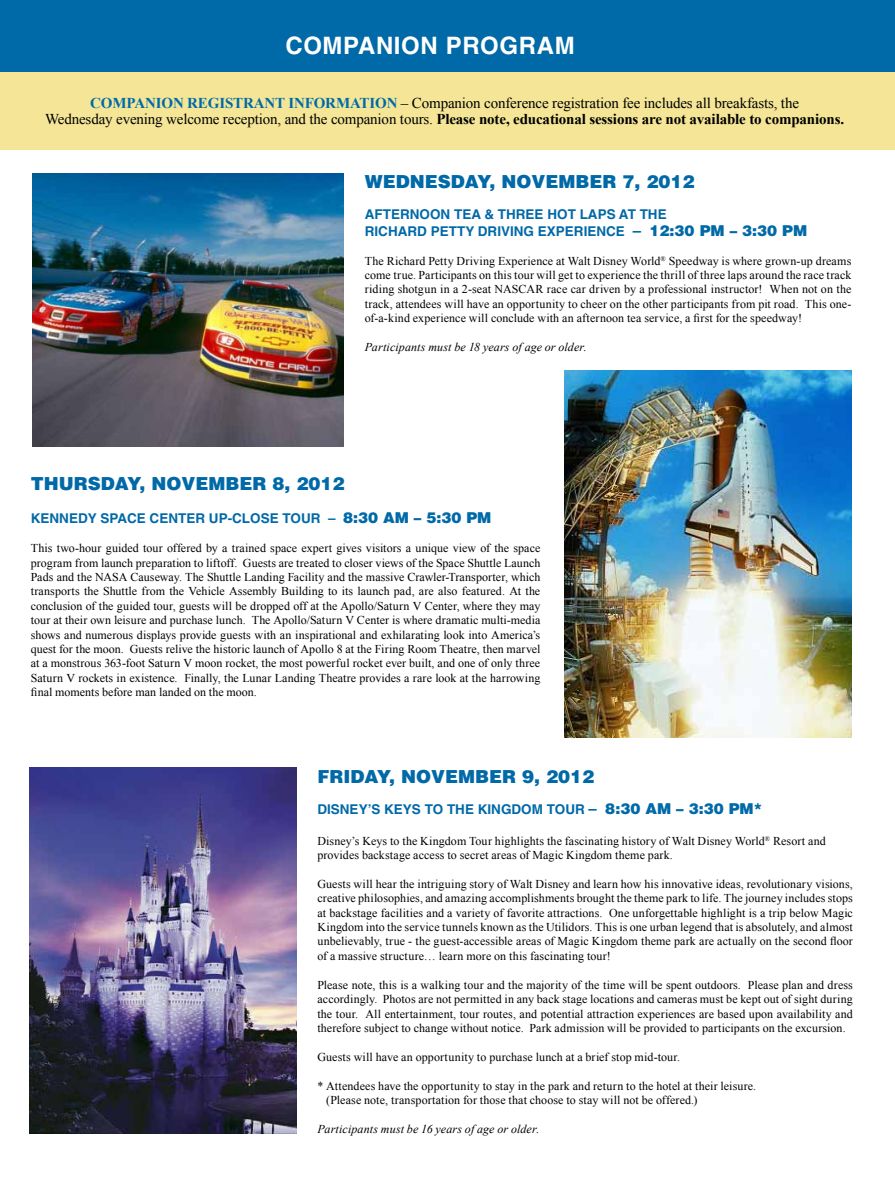
<style>
.page{position:relative;width:895px;height:1187px;background:#fff}
.page>*{position:absolute;margin:0;border:0;box-sizing:border-box;transform-origin:0 0}
.t1{font:700 24px "Helvetica";letter-spacing:.025em;color:#fff}
.t2{font:900 18px "Helvetica";color:#0069a8}
.t3{font:15px/16.5px "Times New Roman";letter-spacing:-.01em;color:#000}
.t4{font:900 15px "Helvetica";color:#0069a8}
.t5{font:700 15px "Times New Roman";letter-spacing:-.01em;color:#0069a8}
.t6{font:700 13.5px "Helvetica";color:#0069a8}
.t7{font:12px/14.4px "Times New Roman";letter-spacing:.005em;color:#000;text-align:justify}
.t8{font:italic 12px "Times New Roman";letter-spacing:.01em;color:#000}
.s1{font-weight:700;color:#0069a8}
.s2{font-weight:700}
.s3{font-weight:700;font-size:13.5px}
</style>
<div class="page">
<div style="left:0;top:0;width:894px;height:72px;background:#0069a8"></div>
<div style="left:0;top:72px;width:894px;height:78px;background:#f4e696"></div>
<img style="left:32px;top:174px;width:311px;height:272px">
<img style="left:564px;top:371px;width:287px;height:367px">
<img style="left:30px;top:767px;width:266px;height:366px">
<h1 class="t1" style="left:285px;top:31px;width:287px">COMPANION PROGRAM</h1>
<p class="t3" style="left:45px;top:94px;width:800px;text-indent:314px"><span class="s1">tion</span> – Companion conference registration fee includes all breakfasts, the<br>Wednesday evening welcome reception, and the companion tours. <span class="s2">Please note, educational sessions are not available to companions.</span></p>
<p class="t5" style="left:90px;top:94px;width:118px">Companion Regis</p>
<p class="t5" style="left:233px;top:94px;width:22px">tran</p>
<p class="t5" style="left:275px;top:94px;width:63px">t Informa</p>
<h2 class="t2" style="left:365px;top:170px;width:33px">WEDNE</h2>
<h2 class="t2" style="left:438px;top:170px;width:258px">SDAY, NOVEMBER 7, 2012</h2>
<p class="t6" style="left:365px;top:206px;width:20px">AFTERN</p>
<p class="t6" style="left:419px;top:206px;width:89px">OON TEA &amp; THREE</p>
<p class="t6" style="left:547px;top:206px;width:102px">HOT LAPS AT THE</p>
<p class="t6" style="left:365px;top:223px;width:85px">RICHARD PETTY</p>
<p class="t6" style="left:478px;top:223px;width:120px">DRIVING EXPERIENCE</p>
<p class="t4" style="left:632px;top:221px;width:174px"><span class="s2">–</span> 12:30 PM – 3:30 PM</p>
<p class="t7" style="left:365px;top:253px;width:488px">The Richard Petty Driving Experience at Walt Disney World<sup>®</sup> Speedway is where grown-up dreams come true. Participants on this tour will get to experience the thrill of three laps around the race track riding shotgun in a 2-seat NASCAR race car driven by a professional instructor! When not on the track, attendees will have an opportunity to cheer on the other participants from pit road. This one&shy;of-a-kind experience will conclude with an afternoon tea service, a first for the speedway!</p>
<p class="t8" style="left:365px;top:340px;width:224px">Participants must be 18 years of age or older.</p>
<h2 class="t2" style="left:31px;top:472px;width:315px">THURSDAY, NOVEMBER 8, 2012</h2>
<p class="t6" style="left:31px;top:510px;width:20px">KENNE</p>
<p class="t6" style="left:78px;top:510px;width:82px">DY SPACE CENTER</p>
<p class="t6" style="left:209px;top:510px;width:102px">UP-CLOSE TOUR</p>
<p class="t4" style="left:328px;top:508px;width:163px"><span class="s3">–</span> 8:30 AM – 5:30 PM</p>
<p class="t7" style="left:31px;top:541px;width:511px">This two-hour guided tour offered by a trained space expert gives visitors a unique view of the space program from launch preparation to liftoff. Guests are treated to closer views of the Space Shuttle Launch Pads and the NASA Causeway. The Shuttle Landing Facility and the massive Crawler-Transporter, which transports the Shuttle from the Vehicle Assembly Building to its launch pad, are also featured. At the conclusion of the guided tour, guests will be dropped off at the Apollo/Saturn V Center, where they may tour at their own leisure and purchase lunch. The Apollo/Saturn V Center is where dramatic multi-media shows and numerous displays provide guests with an inspirational and exhilarating look into America’s quest for the moon. Guests relive the historic launch of Apollo 8 at the Firing Room Theatre, then marvel at a monstrous 363-foot Saturn V moon rocket, the most powerful rocket ever built, and one of only three Saturn V rockets in existence. Finally, the Lunar Landing Theatre provides a rare look at the harrowing final moments before man landed on the moon.</p>
<h2 class="t2" style="left:317px;top:765px;width:278px">FRIDAY, NOVEMBER 9, 2012</h2>
<p class="t6" style="left:317px;top:801px;width:24px">DISNEY</p>
<p class="t6" style="left:367px;top:801px;width:36px">’S KEYS</p>
<p class="t6" style="left:424px;top:801px;width:32px">TO THE</p>
<p class="t4" style="left:477px;top:799px;width:286px"><span class="s3">KINGDOM TOUR</span> <span class="s2">–</span> 8:30 AM – 3:30 PM*</p>
<p class="t7" style="left:317px;top:833px;width:510px">Disney’s Keys to the Kingdom Tour highlights the fascinating history of Walt Disney World<sup>®</sup> Resort and provides backstage access to secret areas of Magic Kingdom theme park.</p>
<p class="t7" style="left:317px;top:876px;width:537px">Guests will hear the intriguing story of Walt Disney and learn how his innovative ideas, revolutionary visions, creative philosophies, and amazing accomplishments brought the theme park to life. The journey includes stops at backstage facilities and a variety of favorite attractions. One unforgettable highlight is a trip below Magic Kingdom into the service tunnels known as the Utilidors. This is one urban legend that is absolutely, and almost unbelievably, true - the guest-accessible areas of Magic Kingdom theme park are actually on the second floor of a massive structure… learn more on this fascinating tour!</p>
<p class="t7" style="left:317px;top:977px;width:537px">Please note, this is a walking tour and the majority of the time will be spent outdoors. Please plan and dress accordingly. Photos are not permitted in any back stage locations and cameras must be kept out of sight during the tour. All entertainment, tour routes, and potential attraction experiences are based upon availability and therefore subject to change without notice. Park admission will be provided to participants on the excursion.</p>
<p class="t7" style="left:317px;top:1049px;width:364px">Guests will have an opportunity to purchase lunch at a brief stop mid-tour.</p>
<p class="t7" style="left:326px;top:1078px;width:431px;text-indent:-9px">* Attendees have the opportunity to stay in the park and return to the hotel at their leisure. (Please note, transportation for those that choose to stay will not be offered.)</p>
<p class="t8" style="left:317px;top:1122px;width:223px">Participants must be 16 years of age or older.</p>
</div>
